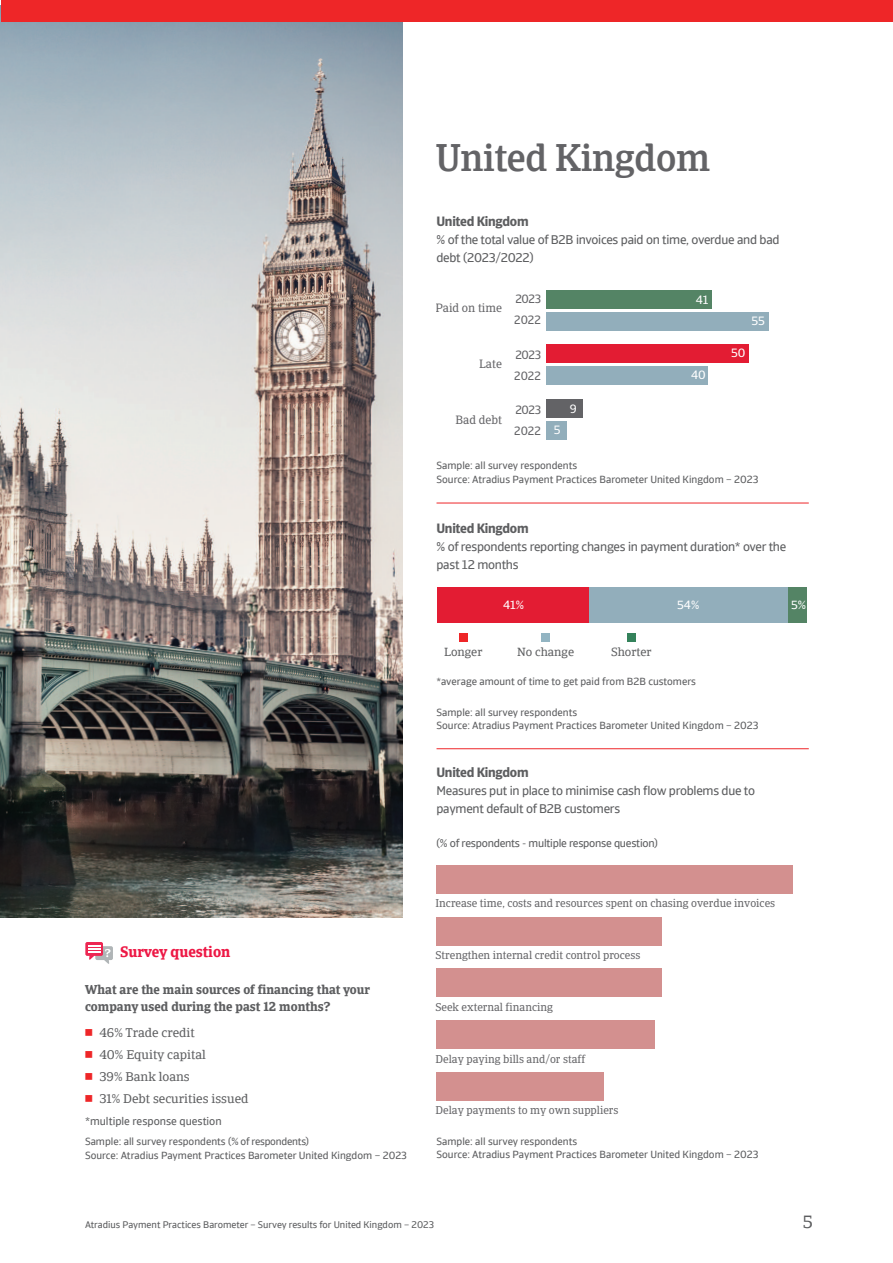
<style>
.page{position:relative;width:893px;height:1263px;background:#fff}
.page>*{position:absolute;margin:0;border:0;box-sizing:border-box;transform-origin:0 0}
.t1{font:500 37.5px "Catalana";letter-spacing:-.01em;color:#636366}
.t2{font:18px "Catalana";color:#5d5e60}
.t3{font:700 15px "Catalana";color:#ed1845}
.t4{font:700 13.5px "Catalana Sans";letter-spacing:-.02em;color:#5d5e60}
.t5{font:12.75px/18px "Catalana Sans";letter-spacing:-.02em;color:#5d5e60}
.t6{font:700 12.75px/16.5px "Catalana";color:#5d5e60}
.t7{font:12.75px/22px "Catalana";color:#5d5e60}
.t8{font:12px/21px "Catalana Sans";letter-spacing:-.015em;color:#636366}
.t9{font:12px "Catalana";color:#636366}
.t10{font:12px "Catalana";color:#5d5e60}
.t11{font:12px "Catalana Sans";color:#fff}
.t12{font:11.25px "Catalana";color:#636366}
.t13{font:11.25px "Catalana Sans";letter-spacing:-.02em;color:#5d5e60}
.t14{font:11.25px "Catalana Sans";color:#5d5e60}
.t15{font:10.5px/13.5px "Catalana Sans";color:#5d5e60}
.t16{font:9.75px "Catalana Sans";color:#5d5e60}
</style>
<div class="page">
<img style="left:0;top:5px;width:403px;height:912px">
<div style="left:788px;top:587px;width:18px;height:35px;background:#548465"></div>
<div style="left:588px;top:587px;width:200px;height:35px;background:#92aebb"></div>
<div style="left:437px;top:587px;width:151px;height:35px;background:#e31c33"></div>
<div style="left:1px;top:0;width:892px;height:21px;background:#ee2628"></div>
<div style="left:546px;top:290px;width:166px;height:19px;background:#548465"></div>
<div style="left:546px;top:312px;width:223px;height:19px;background:#92aebb"></div>
<div style="left:546px;top:344px;width:202px;height:19px;background:#e31c33"></div>
<div style="left:546px;top:366px;width:162px;height:18px;background:#92aebb"></div>
<div style="left:546px;top:399px;width:36px;height:19px;background:#636366"></div>
<div style="left:546px;top:421px;width:20px;height:19px;background:#92aebb"></div>
<hr style="left:436px;top:503px;width:373px;height:1px;background:#ee2628">
<hr style="left:436px;top:748px;width:373px;height:1px;background:#ee2628">
<div style="left:436px;top:865px;width:356px;height:29px;background:#d3908f"></div>
<div style="left:436px;top:917px;width:225px;height:28px;background:#d3908f"></div>
<div style="left:436px;top:968px;width:225px;height:29px;background:#d3908f"></div>
<div style="left:436px;top:1020px;width:218px;height:29px;background:#d3908f"></div>
<div style="left:436px;top:1071px;width:167px;height:29px;background:#d3908f"></div>
<svg style="left:85px;top:942px;width:28px;height:22px"></svg>
<div style="left:459px;top:634px;width:8px;height:8px;background:#ee2628"></div>
<div style="left:627px;top:634px;width:9px;height:8px;background:#34825b"></div>
<div style="left:542px;top:634px;width:8px;height:8px;background:#92b4c2"></div>
<h1 class="t1" style="left:435px;top:133px;width:276px">United Kingdom</h1>
<p class="t4" style="left:436px;top:216px;width:94px">United Kingdom</p>
<p class="t5" style="left:436px;top:231px;width:345px">% of the total value of B2B invoices paid on time, overdue and bad debt (2023/2022)</p>
<p class="t9" style="left:435px;top:301px;width:68px">Paid on time</p>
<p class="t8" style="left:514px;top:288px;width:28px">2023<br>2022</p>
<p class="t11" style="left:696px;top:293px;width:14px">41</p>
<p class="t9" style="left:479px;top:357px;width:24px">Late</p>
<p class="t8" style="left:514px;top:344px;width:28px">2023<br>2022</p>
<p class="t9" style="left:456px;top:412px;width:48px">Bad debt</p>
<p class="t8" style="left:514px;top:400px;width:28px">2023<br>2022</p>
<p class="t11" style="left:554px;top:422px;width:8px">5</p>
<p class="t11" style="left:570px;top:401px;width:8px">9</p>
<p class="t11" style="left:691px;top:367px;width:16px">40</p>
<p class="t11" style="left:751px;top:314px;width:15px">55</p>
<p class="t11" style="left:731px;top:346px;width:16px">50</p>
<p class="t15" style="left:436px;top:459px;width:324px">Sample: all survey respondents<br>Source: Atradius Payment Practices Barometer United Kingdom – 2023</p>
<p class="t4" style="left:436px;top:523px;width:94px">United Kingdom</p>
<p class="t5" style="left:436px;top:537px;width:351px">% of respondents reporting changes in payment duration* over the past 12 months</p>
<p class="t11" style="left:503px;top:597px;width:23px">41%</p>
<p class="t11" style="left:677px;top:597px;width:24px">54%</p>
<p class="t11" style="left:791px;top:597px;width:17px">5%</p>
<p class="t10" style="left:444px;top:644px;width:40px">Longer</p>
<p class="t10" style="left:517px;top:644px;width:58px">No change</p>
<p class="t10" style="left:611px;top:644px;width:42px">Shorter</p>
<p class="t15" style="left:436px;top:675px;width:261px">*average amount of time to get paid from B2B customers</p>
<p class="t15" style="left:436px;top:705px;width:324px">Sample: all survey respondents<br>Source: Atradius Payment Practices Barometer United Kingdom – 2023</p>
<p class="t4" style="left:436px;top:767px;width:94px">United Kingdom</p>
<p class="t5" style="left:436px;top:781px;width:320px">Measures put in place to minimise cash flow problems due to payment default of B2B customers</p>
<p class="t13" style="left:436px;top:836px;width:223px">(% of respondents - multiple response question)</p>
<h3 class="t3" style="left:120px;top:942px;width:112px">Survey question</h3>
<p class="t6" style="left:85px;top:982px;width:287px">What are the main sources of financing that your company used during the past 12 months?</p>
<p class="t7" style="left:99px;top:1022px;width:150px">46% Trade credit<br>40% Equity capital<br>39% Bank loans<br>31% Debt securities issued</p>
<p class="t15" style="left:85px;top:1135px;width:324px">Sample: all survey respondents (% of respondents)<br>Source: Atradius Payment Practices Barometer United Kingdom – 2023</p>
<p class="t14" style="left:85px;top:1114px;width:138px">*multiple response question</p>
<p class="t12" style="left:435px;top:897px;width:341px">Increase time, costs and resources spent on chasing overdue invoices</p>
<p class="t12" style="left:435px;top:948px;width:206px">Strengthen internal credit control process</p>
<p class="t12" style="left:435px;top:1000px;width:119px">Seek external financing</p>
<p class="t12" style="left:435px;top:1052px;width:151px">Delay paying bills and/or staff</p>
<p class="t12" style="left:435px;top:1104px;width:185px">Delay payments to my own suppliers</p>
<p class="t15" style="left:436px;top:1134px;width:324px">Sample: all survey respondents<br>Source: Atradius Payment Practices Barometer United Kingdom – 2023</p>
<p class="t16" style="left:85px;top:1218px;width:351px">Atradius Payment Practices Barometer – Survey results for United Kingdom – 2023</p>
<h2 class="t2" style="left:803px;top:1210px;width:12px">5</h2>
</div>
